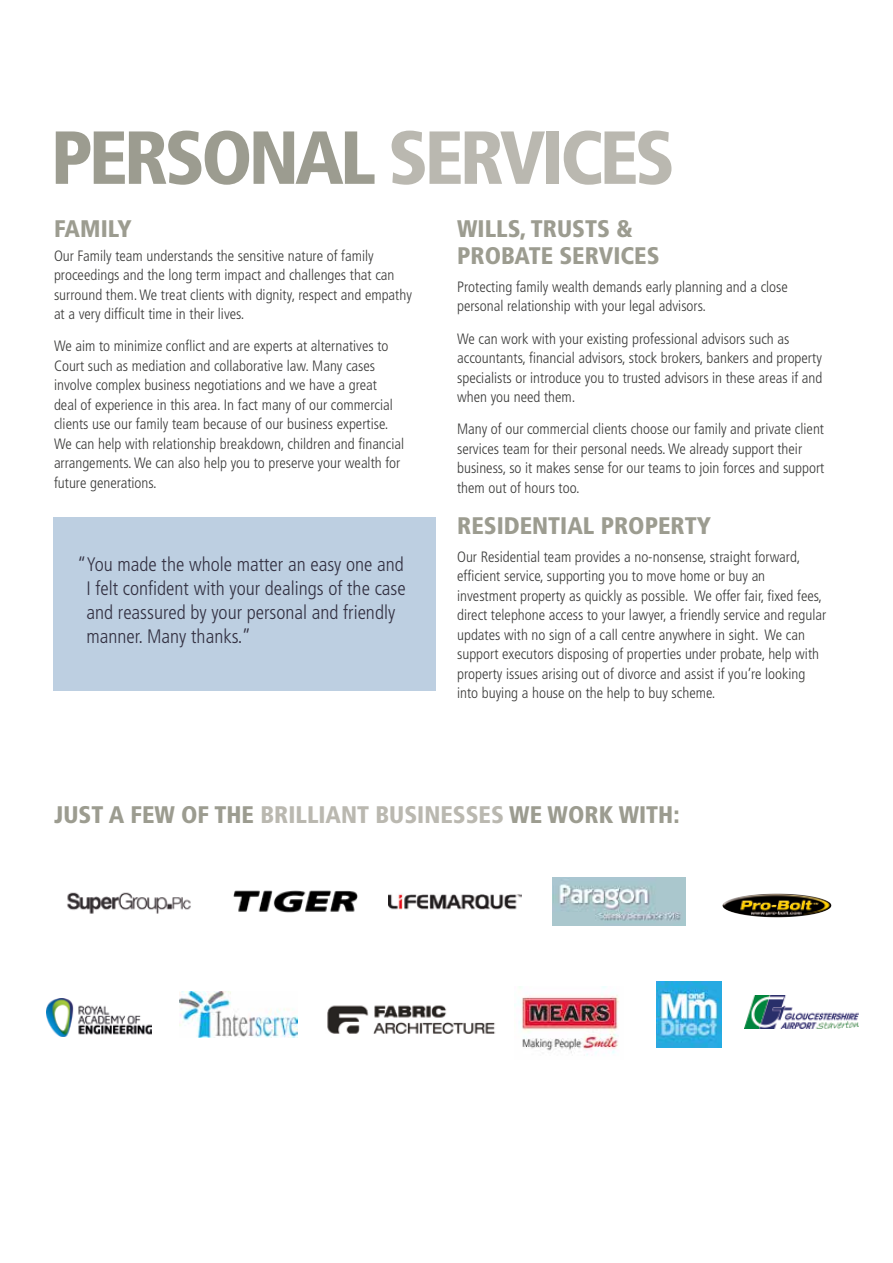
<style>
.page{position:relative;width:893px;height:1263px;background:#fff}
.page>*{position:absolute;margin:0;border:0;box-sizing:border-box;transform-origin:0 0}
.t1{font:900 condensed 75px "Frutiger";letter-spacing:-.05em;color:#9c9c90}
.t2{font:900 condensed 24px/27px "Frutiger";color:#9c9c90}
.t3{font:300 condensed 19.5px/24px "Frutiger";color:#333142}
.t4{font:300 condensed 15px/19.5px "Frutiger";color:#3c3c3b}
.s1{color:#bab8b0}
</style>
<div class="page">
<div style="left:53px;top:517px;width:383px;height:173px;background:#bdcfe1"></div>
<img style="left:180px;top:992px;width:118px;height:45px">
<img style="left:327px;top:1005px;width:169px;height:29px">
<img style="left:514px;top:986px;width:105px;height:70px">
<img style="left:656px;top:982px;width:66px;height:65px">
<img style="left:67px;top:892px;width:124px;height:22px">
<img style="left:233px;top:890px;width:125px;height:23px">
<img style="left:744px;top:996px;width:115px;height:33px">
<img style="left:47px;top:998px;width:105px;height:38px">
<img style="left:729px;top:894px;width:50px;height:6px">
<img style="left:388px;top:894px;width:134px;height:16px">
<img style="left:552px;top:877px;width:134px;height:48px">
<h1 class="t1" style="left:51px;top:113px;width:626px">PERSONAL <span class="s1">SERVICES</span></h1>
<h2 class="t2" style="left:54px;top:215px;width:79px">FAMILY</h2>
<p class="t4" style="left:54px;top:246px;width:359px">Our Family team understands the sensitive nature of family proceedings and the long term impact and challenges that can surround them. We treat clients with dignity, respect and empathy at a very difficult time in their lives.</p>
<p class="t4" style="left:54px;top:336px;width:352px">We aim to minimize conflict and are experts at alternatives to Court such as mediation and collaborative law. Many cases involve complex business negotiations and we have a great<br>deal of experience in this area. In fact many of our commercial clients use our family team because of our business expertise.<br>We can help with relationship breakdown, children and financial arrangements. We can also help you to preserve your wealth for future generations.</p>
<h3 class="t3" style="left:87px;top:552px;width:321px;text-indent:-9px">“You made the whole matter an easy one and I felt confident with your dealings of the case and reassured by your personal and friendly manner. Many thanks.”</h3>
<h2 class="t2" style="left:457px;top:215px;width:204px">WILLS, TRUSTS &amp;<br>PROBATE SERVICES</h2>
<p class="t4" style="left:457px;top:277px;width:332px">Protecting family wealth demands early planning and a close personal relationship with your legal advisors.</p>
<p class="t4" style="left:457px;top:329px;width:367px">We can work with your existing professional advisors such as accountants, financial advisors, stock brokers, bankers and property specialists or introduce you to trusted advisors in these areas if and when you need them.</p>
<p class="t4" style="left:457px;top:420px;width:369px">Many of our commercial clients choose our family and private client services team for their personal needs. We already support their business, so it makes sense for our teams to join forces and support them out of hours too.</p>
<h2 class="t2" style="left:457px;top:512px;width:255px">RESIDENTIAL PROPERTY</h2>
<p class="t4" style="left:457px;top:547px;width:371px">Our Residential team provides a no-nonsense, straight forward, efficient service, supporting you to move home or buy an investment property as quickly as possible. We offer fair, fixed fees, direct telephone access to your lawyer, a friendly service and regular updates with no sign of a call centre anywhere in sight. We can support executors disposing of properties under probate, help with property issues arising out of divorce and assist if you’re looking into buying a house on the help to buy scheme.</p>
<h2 class="t2" style="left:54px;top:801px;width:627px">JUST A FEW OF THE <span class="s1">BRILLIANT BUSINESSES</span> WE WORK WITH:</h2>
</div>
